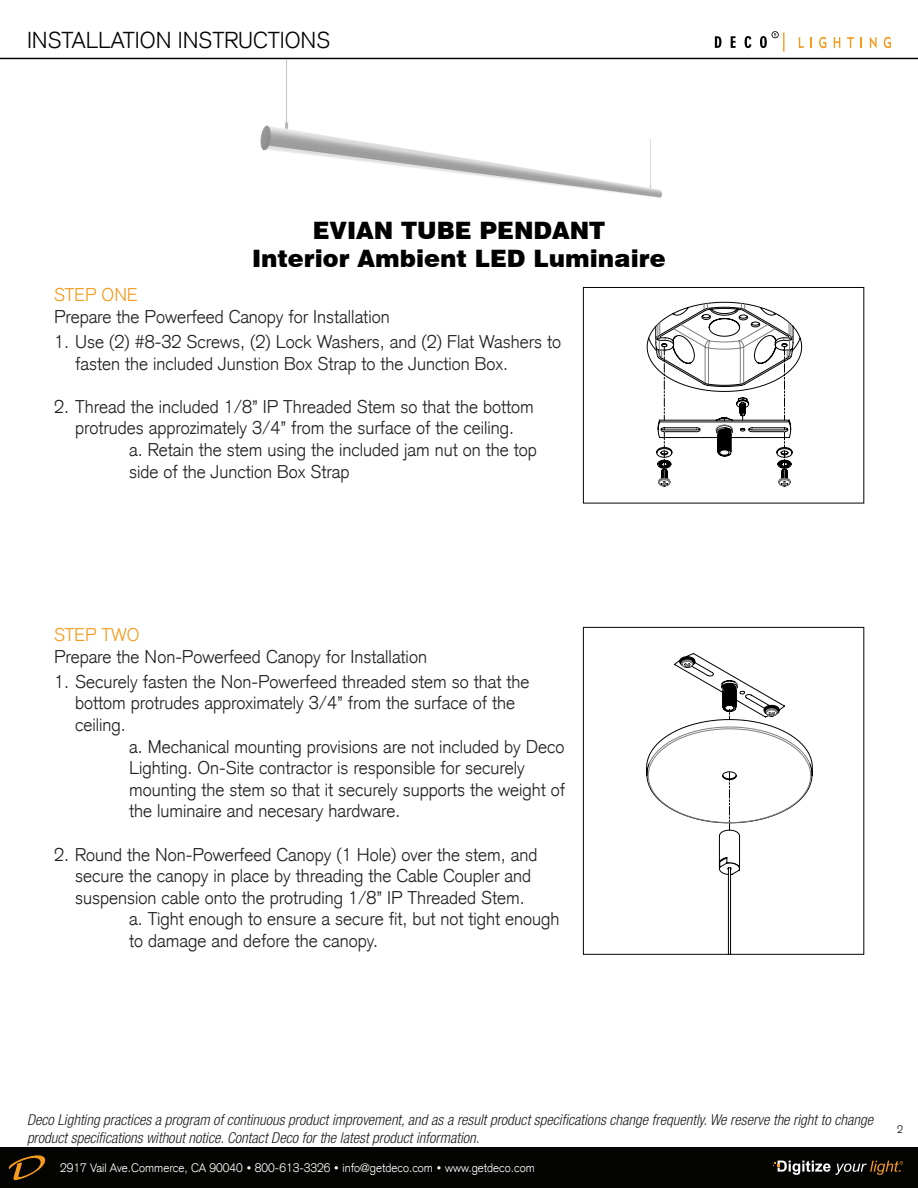
<style>
.page{position:relative;width:918px;height:1188px;background:#fff}
.page>*{position:absolute;margin:0;border:0;box-sizing:border-box;transform-origin:0 0}
.t1{font:900 24px/28.8px "Swiss 721 BT";color:#000;text-align:center}
.t2{font:300 22.5px "Akzidenz Grotesk CE";color:#040503}
.t3{font:300 18px/21.6px "Akzidenz Grotesk CE";color:#231f20}
.t4{font:300 18px "Akzidenz Grotesk CE";color:#f49a1e}
.t5{font:italic 300 condensed 15px/18px "Helvetica Neue LT Com";color:#231f20}
.t6{font:300 12px "Akzidenz Grotesk CE";color:#fff}
.t7{font:300 10.5px "Akzidenz Grotesk CE";color:#040503}
.s1{font-size:9px}
</style>
<div class="page">
<div style="left:0;top:1148px;width:918px;height:40px;background:#040503"></div>
<svg style="left:9px;top:1155px;width:37px;height:25px"></svg>
<svg style="left:773px;top:1161px;width:130px;height:14px"></svg>
<hr style="left:0;top:58px;width:918px;height:1px;background:#040503">
<svg style="left:715px;top:36px;width:7px;height:12px"></svg>
<svg style="left:731px;top:36px;width:5px;height:12px"></svg>
<svg style="left:745px;top:36px;width:6px;height:12px"></svg>
<svg style="left:799px;top:37px;width:5px;height:11px"></svg>
<svg style="left:810px;top:37px;width:2px;height:11px"></svg>
<svg style="left:819px;top:37px;width:7px;height:11px"></svg>
<svg style="left:834px;top:37px;width:6px;height:11px"></svg>
<svg style="left:847px;top:37px;width:7px;height:11px"></svg>
<svg style="left:870px;top:37px;width:7px;height:11px"></svg>
<svg style="left:884px;top:37px;width:7px;height:11px"></svg>
<svg style="left:760px;top:31px;width:25px;height:21px"></svg>
<img style="left:240px;top:59px;width:432px;height:140px">
<svg style="left:646px;top:301px;width:157px;height:186px"></svg>
<svg style="left:655px;top:303px;width:138px;height:183px"></svg>
<div style="left:583px;top:287px;width:281px;height:216px;border:1px solid #040503"></div>
<svg style="left:646px;top:653px;width:167px;height:300px"></svg>
<svg style="left:727px;top:863px;width:13px;height:7px"></svg>
<svg style="left:648px;top:660px;width:163px;height:170px"></svg>
<div style="left:583px;top:627px;width:281px;height:328px;border:1px solid #040503"></div>
<p class="t2" style="left:27px;top:25px;width:305px">INSTALLATION INSTRUCTIONS</p>
<h1 class="t1" style="left:252px;top:215px;width:415px">EVIAN TUBE PENDANT<br>Interior Ambient LED Luminaire</h1>
<p class="t4" style="left:54px;top:283px;width:85px">STEP ONE</p>
<p class="t3" style="left:54px;top:306px;width:337px">Prepare the Powerfeed Canopy for Installation</p>
<p class="t3" style="left:75px;top:331px;width:487px;text-indent:-21px">1. Use (2) #8-32 Screws, (2) Lock Washers, and (2) Flat Washers to fasten the included Junstion Box Strap to the Junction Box.</p>
<p class="t3" style="left:54px;top:396px;width:481px;text-align:center">2. Thread the included 1/8” IP Threaded Stem so that the bottom protrudes approzimately 3/4” from the surface of the ceiling.</p>
<p class="t3" style="left:129px;top:439px;width:409px">a. Retain the stem using the included jam nut on the top side of the Junction Box Strap</p>
<p class="t4" style="left:54px;top:623px;width:87px">STEP TWO</p>
<p class="t3" style="left:54px;top:646px;width:375px">Prepare the Non-Powerfeed Canopy for Installation</p>
<p class="t3" style="left:75px;top:671px;width:456px;text-indent:-21px">1. Securely fasten the Non-Powerfeed threaded stem so that the bottom protrudes approximately 3/4” from the surface of the ceiling.</p>
<p class="t3" style="left:129px;top:735px;width:438px">a. Mechanical mounting provisions are not included by Deco Lighting. On-Site contractor is responsible for securely mounting the stem so that it securely supports the weight of the luminaire and necesary hardware.</p>
<p class="t3" style="left:75px;top:843px;width:464px;text-indent:-21px">2. Round the Non-Powerfeed Canopy (1 Hole) over the stem, and secure the canopy in place by threading the Cable Coupler and suspension cable onto the protruding 1/8” IP Threaded Stem.</p>
<p class="t3" style="left:129px;top:908px;width:432px">a. Tight enough to ensure a secure fit, but not tight enough to damage and defore the canopy.</p>
<p class="t5" style="left:27px;top:1111px;width:848px">Deco Lighting practices a program of continuous product improvement, and as a result product specifications change frequently. We reserve the right to change product specifications without notice. Contact Deco for the latest product information.</p>
<p class="t6" style="left:60px;top:1160px;width:476px">2917 Vail Ave.Commerce, CA 90040 <span class="s1">•</span> 800-613-3326 <span class="s1">•</span> info@getdeco.com <span class="s1">•</span> www.getdeco.com</p>
<p class="t7" style="left:897px;top:1122px;width:7px">2</p>
</div>
